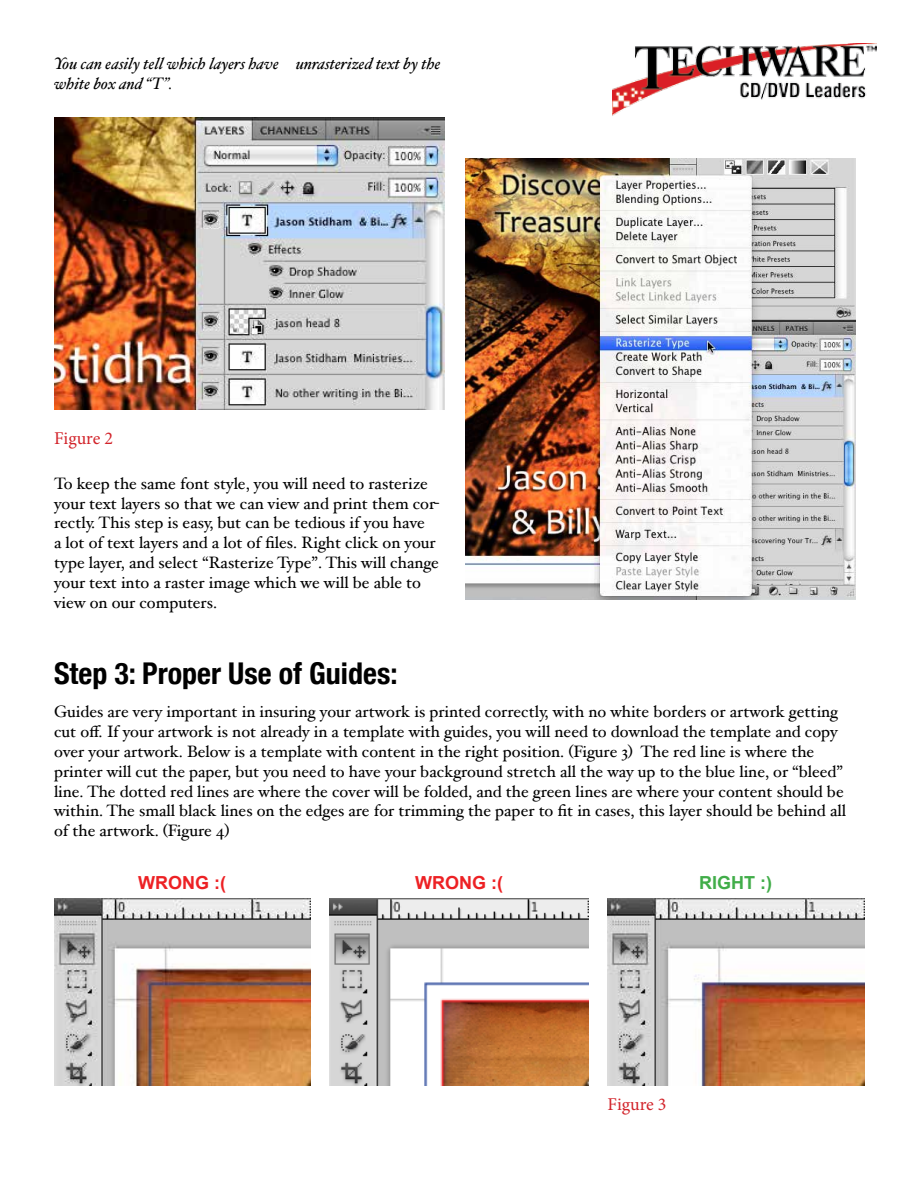
<style>
.page{position:relative;width:918px;height:1188px;background:#fff}
.page>*{position:absolute;margin:0;border:0;box-sizing:border-box;transform-origin:0 0}
.t1{font:700 condensed 30px "Helvetica Neue";color:#000}
.t2{font:18px "Minion Pro";color:#d2232a}
.t3{font:700 18px "Arial";color:#ed2124}
.t4{font:700 18px "Arial";color:#41ad49}
.t5{font:16.5px/19.8px "Hoefler Text";color:#000}
.t6{font:italic 16.5px/19.8px "Hoefler Text";color:#000}
</style>
<div class="page">
<img style="left:612px;top:43px;width:264px;height:73px">
<img style="left:54px;top:117px;width:390px;height:292px">
<img style="left:465px;top:159px;width:391px;height:441px">
<img style="left:54px;top:899px;width:257px;height:186px">
<img style="left:330px;top:899px;width:258px;height:186px">
<img style="left:607px;top:899px;width:257px;height:186px">
<p class="t6" style="left:54px;top:54px;width:388px">You can easily tell which layers have unrasterized text by the white box and “T”.</p>
<p class="t2" style="left:54px;top:426px;width:61px">Figure 2</p>
<p class="t5" style="left:54px;top:473px;width:387px">To keep the same font style, you will need to rasterize your text layers so that we can view and print them cor&shy;rectly. This step is easy, but can be tedious if you have<br>a lot of text layers and a lot of files. Right click on your type layer, and select “Rasterize Type”. This will change your text into a raster image which we will be able to view on our computers.</p>
<h1 class="t1" style="left:54px;top:655px;width:345px">Step 3: Proper Use of Guides:</h1>
<p class="t5" style="left:54px;top:702px;width:794px">Guides are very important in insuring your artwork is printed correctly, with no white borders or artwork getting cut off. If your artwork is not already in a template with guides, you will need to download the template and copy over your artwork. Below is a template with content in the right position. (Figure 3) The red line is where the printer will cut the paper, but you need to have your background stretch all the way up to the blue line, or “bleed” line. The dotted red lines are where the cover will be folded, and the green lines are where your content should be within. The small black lines on the edges are for trimming the paper to fit in cases, this layer should be behind all of the artwork. (Figure 4)</p>
<p class="t3" style="left:138px;top:871px;width:89px">WRONG :(</p>
<p class="t3" style="left:415px;top:871px;width:89px">WRONG :(</p>
<p class="t4" style="left:699px;top:871px;width:74px">RIGHT :)</p>
<p class="t2" style="left:607px;top:1093px;width:61px">Figure 3</p>
</div>
